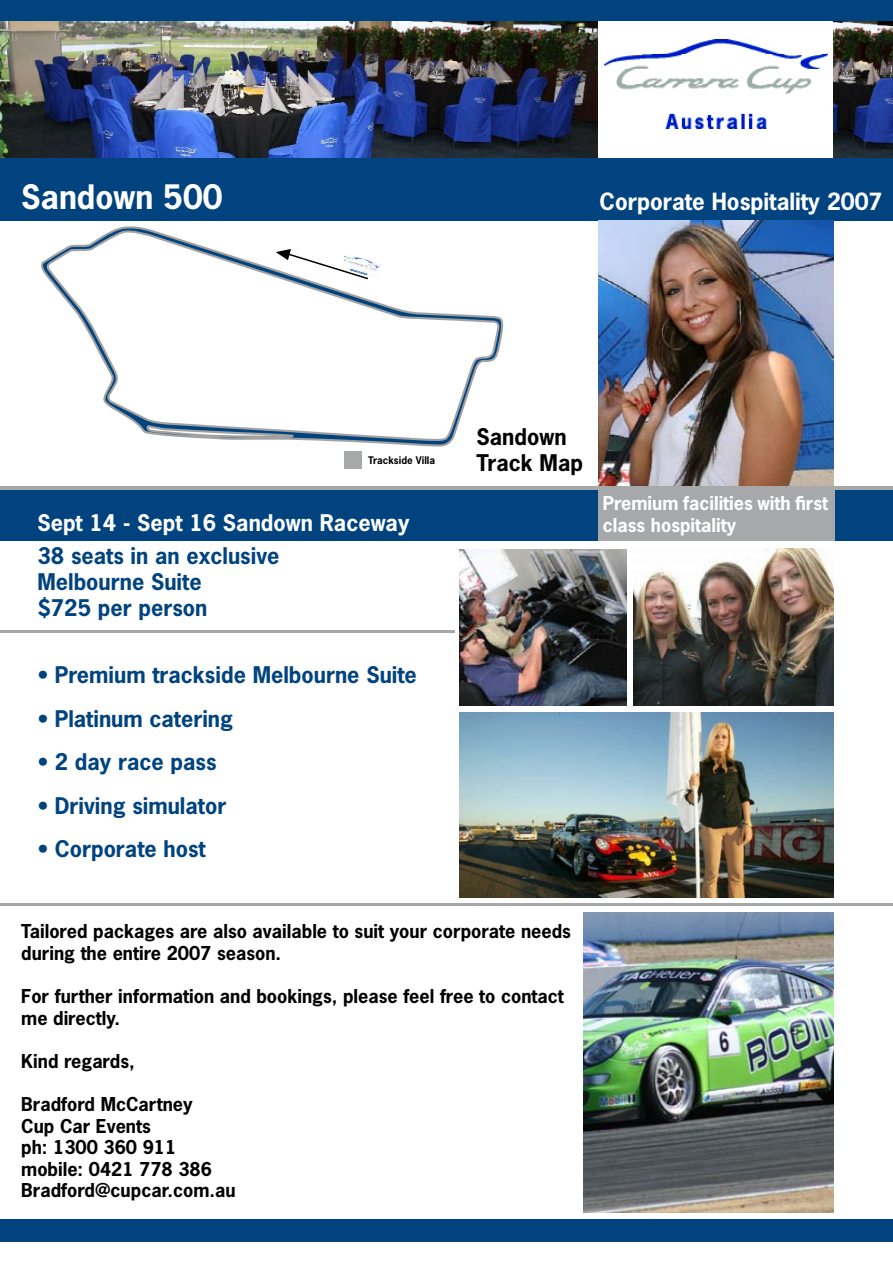
<style>
.page{position:relative;width:893px;height:1263px;background:#fff}
.page>*{position:absolute;margin:0;border:0;box-sizing:border-box;transform-origin:0 0}
.t1{font:700 31.65px "News Gothic Std";color:#fff}
.t2{font:700 22.35px "News Gothic Std";color:#fff}
.t3{font:700 21.6px/26px "News Gothic Std";color:#00437f}
.t4{font:700 21.6px "News Gothic Std";color:#fff}
.t5{font:700 21.6px/26px "News Gothic Std";color:#000}
.t6{font:700 18px/21.6px "News Gothic Std";color:#000}
.t7{font:700 18px/21.6px "News Gothic Std";color:#fff}
.t8{font:700 9.9px "News Gothic Std";color:#000}
</style>
<div class="page">
<svg style="left:41px;top:226px;width:462px;height:221px"></svg>
<hr style="left:0;top:630px;width:455px;height:2px;background:#a7a8aa">
<img style="left:584px;top:913px;width:249px;height:299px">
<img style="left:833px;top:21px;width:60px;height:137px">
<div style="left:0;top:1219px;width:893px;height:23px;background:#00437f"></div>
<img style="left:0;top:21px;width:597px;height:137px">
<img style="left:605px;top:39px;width:223px;height:90px">
<hr style="left:0;top:904px;width:893px;height:2px;background:#a7a8aa">
<div style="left:0;top:0;width:893px;height:21px;background:#00437f"></div>
<img style="left:633px;top:549px;width:200px;height:156px">
<img style="left:459px;top:712px;width:374px;height:185px">
<img style="left:459px;top:549px;width:167px;height:156px">
<div style="left:0;top:487px;width:893px;height:54px;background:#00437f"></div>
<div style="left:598px;top:490px;width:237px;height:51px;background:#a7a8aa"></div>
<div style="left:0;top:158px;width:893px;height:63px;background:#00437f"></div>
<img style="left:598px;top:221px;width:235px;height:264px">
<hr style="left:0;top:486px;width:893px;height:4px;background:#a7a8aa">
<div style="left:344px;top:451px;width:18px;height:17px;background:#a7a8aa"></div>
<svg style="left:276px;top:249px;width:94px;height:31px"></svg>
<img style="left:344px;top:253px;width:38px;height:13px">
<img style="left:343px;top:255px;width:38px;height:14px">
<img style="left:342px;top:258px;width:38px;height:13px">
<img style="left:342px;top:260px;width:37px;height:3px">
<img style="left:341px;top:263px;width:38px;height:13px">
<img style="left:340px;top:265px;width:38px;height:14px">
<h1 class="t1" style="left:21px;top:176px;width:203px">Sandown 500</h1>
<p class="t2" style="left:600px;top:187px;width:284px">Corporate Hospitality 2007</p>
<p class="t8" style="left:368px;top:454px;width:68px">Trackside Villa</p>
<p class="t4" style="left:37px;top:509px;width:373px">Sept 14 - Sept 16 Sandown Raceway</p>
<p class="t3" style="left:37px;top:542px;width:243px">38 seats in an exclusive<br>Melbourne Suite<br>$725 per person</p>
<p class="t3" style="left:38px;top:662px;width:380px">• Premium trackside Melbourne Suite</p>
<p class="t3" style="left:38px;top:705px;width:196px">• Platinum catering</p>
<p class="t3" style="left:38px;top:749px;width:180px">• 2 day race pass</p>
<p class="t3" style="left:38px;top:792px;width:190px">• Driving simulator</p>
<p class="t3" style="left:38px;top:836px;width:169px">• Corporate host</p>
<p class="t5" style="left:477px;top:424px;width:108px">Sandown<br>Track Map</p>
<p class="t7" style="left:603px;top:492px;width:227px">Premium facilities with first class hospitality</p>
<p class="t6" style="left:21px;top:920px;width:551px">Tailored packages are also available to suit your corporate needs during the entire 2007 season.</p>
<p class="t6" style="left:21px;top:985px;width:544px">For further information and bookings, please feel free to contact me directly.</p>
<p class="t6" style="left:21px;top:1050px;width:115px">Kind regards,</p>
<p class="t6" style="left:21px;top:1093px;width:216px">Bradford McCartney<br>Cup Car Events<br>ph: 1300 360 911 mobile: 0421 778 386<br>Bradford@cupcar.com.au</p>
</div>
